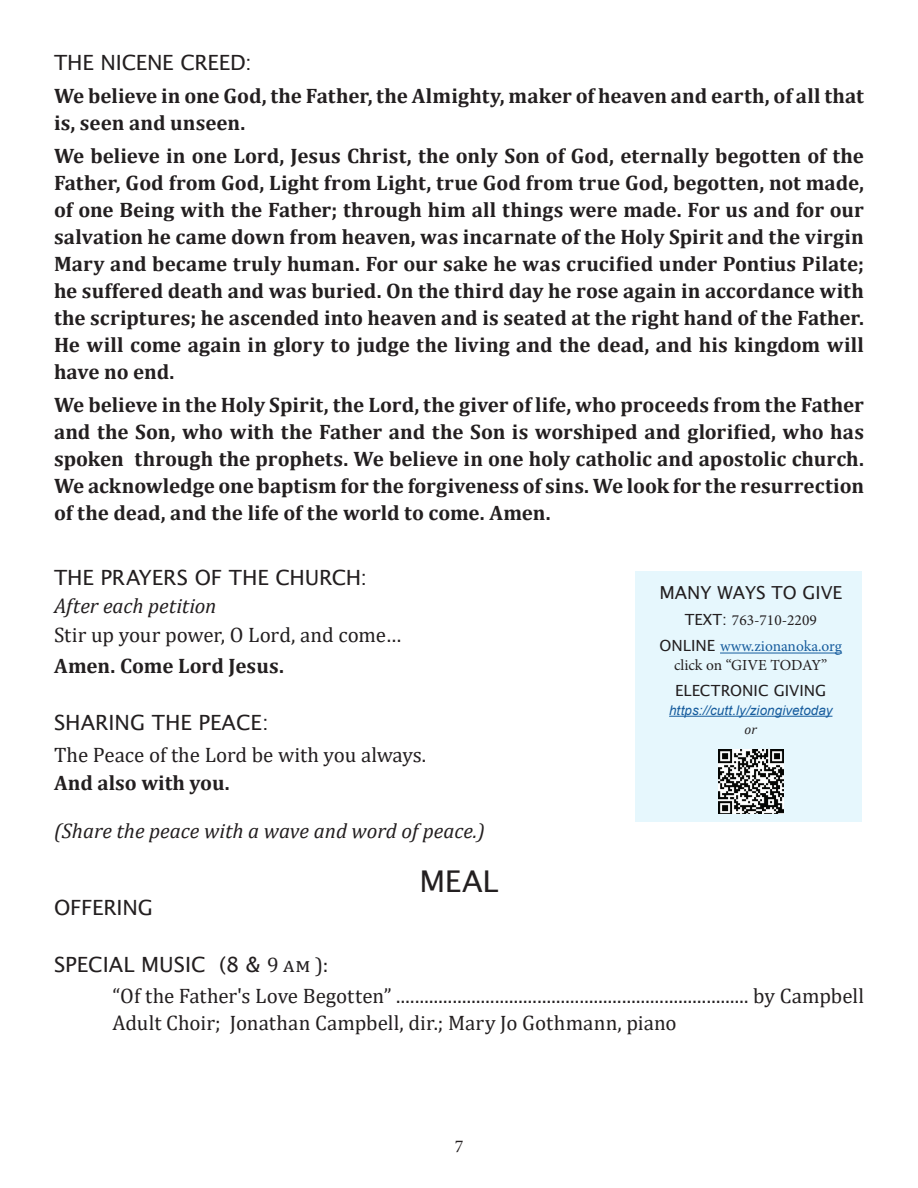
<style>
.page{position:relative;width:918px;height:1188px;background:#fff}
.page>*{position:absolute;margin:0;border:0;box-sizing:border-box;transform-origin:0 0}
.t1{font:30px "Lucida Sans";color:#231f20}
.t2{font:700 21px/27px "Cambria";color:#231f20;text-align:justify}
.t3{font:21px/27px "Cambria";color:#231f20}
.t4{font:21px "Lucida Sans";color:#231f20}
.t5{font:italic 21px "Cambria";color:#231f20}
.t6{font:18px "Lucida Sans";color:#231f20}
.t7{font:18px "Minion Pro";color:#231f20}
.t8{font:15.45px/26.1px "Minion Pro";color:#175d9e;text-align:center}
.t9{font:15.45px "Minion Pro";letter-spacing:-.005em;color:#231f20}
.t10{font:15.45px "Lucida Sans";letter-spacing:.005em;color:#231f20}
.t11{font:italic 13.35px "Arial";letter-spacing:.005em;color:#175d9e}
.t12{font:italic 13.35px "Cambria";color:#231f20}
.s1{font-family:"Lucida Sans";color:#231f20}
.s2{color:#231f20}
.s3{font-family:"Cambria"}
</style>
<div class="page">
<div style="left:636px;top:572px;width:226px;height:250px;background:#e6f7fd"></div>
<hr style="left:720px;top:653px;width:122px;height:1px;background:#175d9e">
<hr style="left:669px;top:716px;width:163px;height:1px;background:#175d9e">
<img style="left:718px;top:749px;width:66px;height:65px">
<p class="t4" style="left:54px;top:51px;width:199px">THE NICENE CREED:</p>
<p class="t2" style="left:54px;top:82px;width:811px">We believe in one God, the Father, the Almighty, maker of heaven and earth, of all that is, seen and unseen.</p>
<p class="t2" style="left:54px;top:142px;width:812px">We believe in one Lord, Jesus Christ, the only Son of God, eternally begotten of the Father, God from God, Light from Light, true God from true God, begotten, not made, of one Being with the Father; through him all things were made. For us and for our salvation he came down from heaven, was incarnate of the Holy Spirit and the virgin Mary and became truly human. For our sake he was crucified under Pontius Pilate; he suffered death and was buried. On the third day he rose again in accordance with the scriptures; he ascended into heaven and is seated at the right hand of the Father.<br>He will come again in glory to judge the living and the dead, and his kingdom will have no end.</p>
<p class="t2" style="left:54px;top:391px;width:812px">We believe in the Holy Spirit, the Lord, the giver of life, who proceeds from the Father and the Son, who with the Father and the Son is worshiped and glorified, who has spoken through the prophets. We believe in one holy catholic and apostolic church.<br>We acknowledge one baptism for the forgiveness of sins. We look for the resurrection of the dead, and the life of the world to come. Amen.</p>
<p class="t4" style="left:54px;top:566px;width:315px">THE PRAYERS OF THE CHURCH:</p>
<p class="t5" style="left:54px;top:592px;width:164px">After each petition</p>
<p class="t3" style="left:54px;top:621px;width:349px">Stir up your power, O Lord, and come…</p>
<p class="t2" style="left:54px;top:652px;width:231px">Amen. Come Lord Jesus.</p>
<p class="t4" style="left:54px;top:711px;width:216px">SHARING THE PEACE:</p>
<p class="t3" style="left:54px;top:741px;width:374px">The Peace of the Lord be with you always.</p>
<p class="t2" style="left:54px;top:769px;width:177px">And also with you.</p>
<p class="t5" style="left:54px;top:816px;width:433px">(Share the peace with a wave and word of peace.)</p>
<h1 class="t1" style="left:419px;top:865px;width:81px">MEAL</h1>
<p class="t4" style="left:54px;top:896px;width:101px">OFFERING</p>
<p class="t6" style="left:659px;top:582px;width:184px">MANY WAYS TO GIVE</p>
<p class="t8" style="left:659px;top:607px;width:184px"><span class="s1">TEXT:</span> <span class="s2">763-710-2209<br></span><span class="s1">ONLINE</span> www.zionanoka.org</p>
<p class="t9" style="left:674px;top:655px;width:155px">click on “GIVE TODAY”</p>
<p class="t10" style="left:675px;top:682px;width:153px">ELECTRONIC GIVING</p>
<p class="t11" style="left:669px;top:701px;width:165px">https://cutt.ly/ziongivetoday</p>
<p class="t12" style="left:745px;top:720px;width:14px">or</p>
<p class="t4" style="left:54px;top:952px;width:276px">SPECIAL MUSIC (8 &amp; <span class="s3">9 am ):</span></p>
<p class="t3" style="left:113px;top:983px;width:753px">“Of the Father's Love Begotten” ........................................................................... by Campbell<br>Adult Choir; Jonathan Campbell, dir.; Mary Jo Gothmann, piano</p>
<p class="t7" style="left:455px;top:1134px;width:10px">7</p>
</div>
